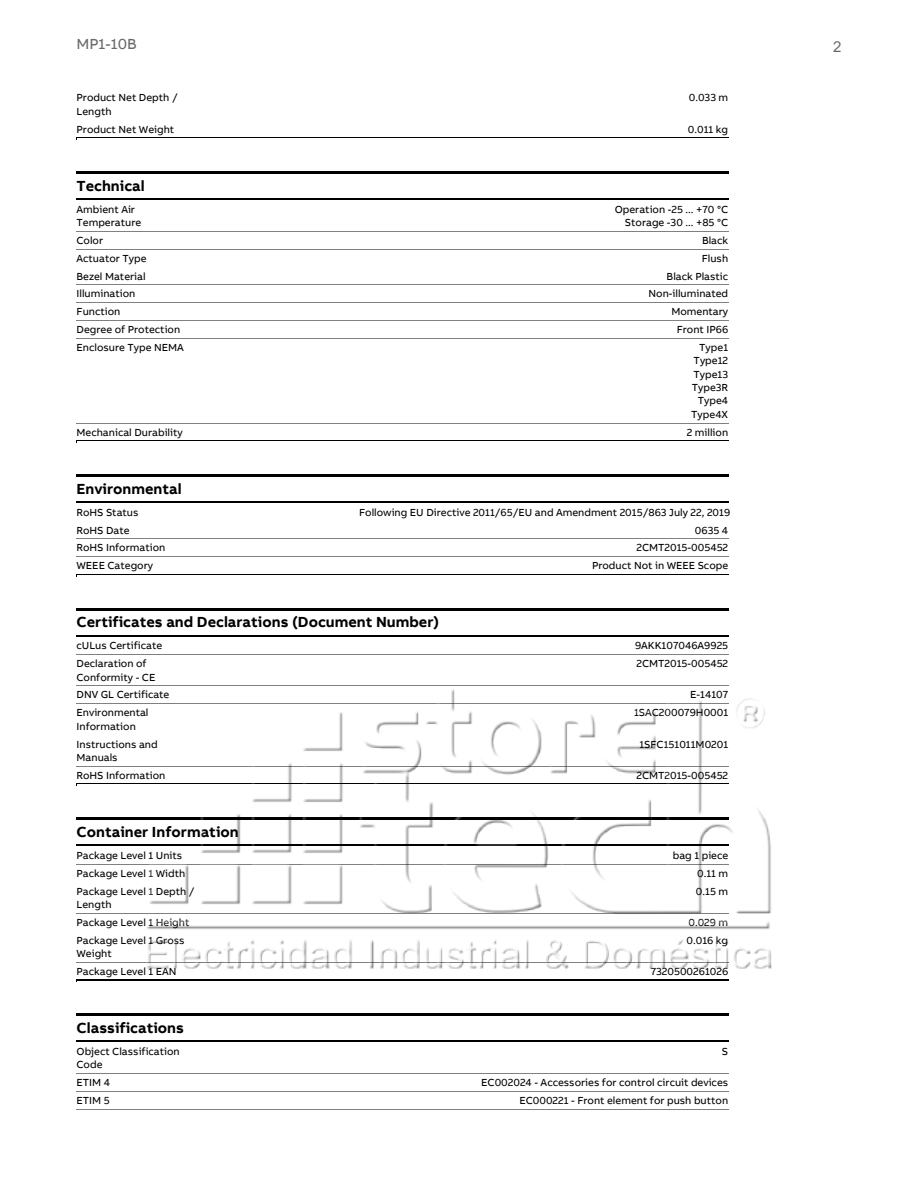
<style>
.page{position:relative;width:918px;height:1188px;background:#fff}
.page>*{position:absolute;margin:0;border:0;box-sizing:border-box;transform-origin:0 0}
.t1{font:700 15px "AB Bvoice";color:#000}
.t2{font:15px "AB Bvoice";color:#696969}
.t3{font:15px "Arial";color:#696969}
.t4{font:10.5px/17.9px "AB Bvoice";color:#000}
</style>
<div class="page">
<hr style="left:77px;top:120px;width:652px;height:1px;background:#808080">
<hr style="left:77px;top:137px;width:652px;height:3px;background:#000">
<div style="left:77px;top:138px;width:764px;height:303px;background:#fff"></div>
<hr style="left:77px;top:171px;width:652px;height:3px;background:#000">
<hr style="left:77px;top:198px;width:652px;height:2px;background:#000">
<hr style="left:77px;top:231px;width:652px;height:1px;background:#808080">
<hr style="left:77px;top:249px;width:652px;height:1px;background:#808080">
<hr style="left:77px;top:267px;width:652px;height:1px;background:#808080">
<hr style="left:77px;top:338px;width:652px;height:2px;background:#808080">
<div style="left:77px;top:339px;width:652px;height:85px;background:#fff"></div>
<hr style="left:77px;top:423px;width:652px;height:1px;background:#808080">
<hr style="left:77px;top:440px;width:652px;height:3px;background:#000">
<div style="left:77px;top:441px;width:764px;height:134px;background:#fff"></div>
<hr style="left:77px;top:474px;width:652px;height:3px;background:#000">
<hr style="left:77px;top:501px;width:652px;height:2px;background:#000">
<hr style="left:77px;top:521px;width:652px;height:1px;background:#808080">
<hr style="left:77px;top:574px;width:652px;height:3px;background:#000">
<div style="left:77px;top:575px;width:764px;height:210px;background:#fff"></div>
<hr style="left:77px;top:608px;width:652px;height:3px;background:#000">
<hr style="left:77px;top:635px;width:652px;height:1px;background:#000">
<hr style="left:77px;top:735px;width:652px;height:1px;background:#808080">
<hr style="left:77px;top:766px;width:652px;height:1px;background:#808080">
<hr style="left:77px;top:783px;width:652px;height:3px;background:#000">
<div style="left:77px;top:785px;width:764px;height:196px;background:#fff"></div>
<hr style="left:77px;top:817px;width:652px;height:3px;background:#000">
<hr style="left:77px;top:844px;width:652px;height:2px;background:#000">
<hr style="left:77px;top:864px;width:652px;height:1px;background:#808080">
<hr style="left:77px;top:882px;width:652px;height:1px;background:#808080">
<hr style="left:77px;top:913px;width:652px;height:1px;background:#808080">
<hr style="left:77px;top:931px;width:652px;height:1px;background:#808080">
<hr style="left:77px;top:962px;width:652px;height:1px;background:#808080">
<hr style="left:77px;top:979px;width:652px;height:3px;background:#000">
<div style="left:77px;top:981px;width:764px;height:130px;background:#fff"></div>
<hr style="left:77px;top:1013px;width:652px;height:3px;background:#000">
<hr style="left:77px;top:1040px;width:652px;height:2px;background:#000">
<hr style="left:77px;top:1091px;width:652px;height:2px;background:#808080">
<div style="left:77px;top:1092px;width:652px;height:18px;background:#fff"></div>
<hr style="left:77px;top:1109px;width:652px;height:1px;background:#808080">
<img style="left:112px;top:521px;width:660px;height:553px">
<h1 class="t2" style="left:77px;top:35px;width:62px">MP1-10B</h1>
<h1 class="t3" style="left:833px;top:36px;width:10px">2</h1>
<p class="t4" style="left:77px;top:89px;width:103px">Product Net Depth /</p>
<p class="t4" style="left:689px;top:89px;width:41px">0.033 m</p>
<p class="t4" style="left:77px;top:102px;width:99px">Length<br>Product Net Weight</p>
<p class="t4" style="left:688px;top:120px;width:42px">0.011 kg</p>
<h1 class="t1" style="left:77px;top:176px;width:70px">Technical</h1>
<p class="t4" style="left:77px;top:202px;width:66px;line-height:13.4px">Ambient Air<br>Temperature</p>
<p class="t4" style="left:77px;top:231px;width:28px">Color</p>
<p class="t4" style="left:702px;top:231px;width:28px">Black</p>
<p class="t4" style="left:77px;top:249px;width:72px">Actuator Type</p>
<p class="t4" style="left:702px;top:249px;width:28px">Flush</p>
<p class="t4" style="left:77px;top:267px;width:71px">Bezel Material</p>
<p class="t4" style="left:667px;top:267px;width:63px">Black Plastic</p>
<p class="t4" style="left:77px;top:285px;width:60px">Illumination</p>
<p class="t4" style="left:649px;top:285px;width:81px">Non-illuminated</p>
<p class="t4" style="left:77px;top:303px;width:45px">Function</p>
<p class="t4" style="left:671px;top:303px;width:58px">Momentary</p>
<p class="t4" style="left:77px;top:321px;width:105px">Degree of Protection</p>
<p class="t4" style="left:677px;top:321px;width:53px;text-align:right">Front IP66<br>Type1</p>
<p class="t4" style="left:691px;top:354px;width:38px;line-height:13.4px;text-align:right">Type12<br>Type13<br>Type3R<br>Type4<br>Type4X</p>
<p class="t4" style="left:615px;top:202px;width:115px;line-height:13.4px;text-align:right">Operation -25 ... +70 °C<br>Storage -30 ... +85 °C</p>
<p class="t4" style="left:77px;top:339px;width:109px">Enclosure Type NEMA</p>
<p class="t4" style="left:77px;top:423px;width:108px">Mechanical Durability</p>
<p class="t4" style="left:687px;top:423px;width:43px">2 million</p>
<h1 class="t1" style="left:77px;top:479px;width:107px">Environmental</h1>
<p class="t4" style="left:77px;top:503px;width:64px">RoHS Status</p>
<p class="t4" style="left:359px;top:503px;width:373px">Following EU Directive 2011/65/EU and Amendment 2015/863 July 22, 2019</p>
<p class="t4" style="left:77px;top:521px;width:55px">RoHS Date</p>
<p class="t4" style="left:695px;top:521px;width:35px">0635 4</p>
<p class="t4" style="left:77px;top:539px;width:90px">RoHS Information</p>
<p class="t4" style="left:636px;top:539px;width:93px">2CMT2015-005452</p>
<p class="t4" style="left:77px;top:557px;width:78px">WEEE Category</p>
<p class="t4" style="left:592px;top:557px;width:138px">Product Not in WEEE Scope</p>
<h1 class="t1" style="left:77px;top:613px;width:364px">Certificates and Declarations (Document Number)</h1>
<p class="t4" style="left:77px;top:637px;width:87px">cULus Certificate</p>
<p class="t4" style="left:635px;top:637px;width:95px">9AKK107046A9925</p>
<p class="t4" style="left:77px;top:655px;width:72px">Declaration of</p>
<p class="t4" style="left:636px;top:655px;width:93px">2CMT2015-005452</p>
<p class="t4" style="left:77px;top:668px;width:94px">Conformity - CE<br>DNV GL Certificate</p>
<p class="t4" style="left:690px;top:686px;width:40px">E-14107</p>
<p class="t4" style="left:77px;top:704px;width:74px">Environmental</p>
<p class="t4" style="left:634px;top:704px;width:96px">1SAC200079H0001</p>
<p class="t4" style="left:77px;top:717px;width:83px">Information<br>Instructions and</p>
<p class="t4" style="left:639px;top:735px;width:90px">1SFC151011M0201</p>
<p class="t4" style="left:77px;top:749px;width:90px">Manuals<br>RoHS Information</p>
<p class="t4" style="left:636px;top:766px;width:93px">2CMT2015-005452</p>
<h1 class="t1" style="left:77px;top:822px;width:164px">Container Information</h1>
<p class="t4" style="left:77px;top:846px;width:107px">Package Level 1 Units</p>
<p class="t4" style="left:673px;top:846px;width:57px">bag 1 piece</p>
<p class="t4" style="left:77px;top:864px;width:110px">Package Level 1 Width</p>
<p class="t4" style="left:697px;top:864px;width:33px">0.11 m</p>
<p class="t4" style="left:77px;top:882px;width:120px">Package Level 1 Depth /</p>
<p class="t4" style="left:696px;top:882px;width:34px">0.15 m</p>
<p class="t4" style="left:77px;top:896px;width:114px">Length<br>Package Level 1 Height</p>
<p class="t4" style="left:688px;top:913px;width:41px">0.029 m</p>
<p class="t4" style="left:77px;top:931px;width:110px">Package Level 1 Gross</p>
<p class="t4" style="left:687px;top:931px;width:43px">0.016 kg</p>
<p class="t4" style="left:77px;top:945px;width:102px">Weight<br>Package Level 1 EAN</p>
<p class="t4" style="left:651px;top:962px;width:79px">7320500261026</p>
<h1 class="t1" style="left:77px;top:1018px;width:109px">Classifications</h1>
<p class="t4" style="left:77px;top:1043px;width:105px">Object Classification</p>
<p class="t4" style="left:722px;top:1043px;width:8px">S</p>
<p class="t4" style="left:77px;top:1056px;width:35px">Code<br>ETIM 4</p>
<p class="t4" style="left:481px;top:1074px;width:249px">EC002024 - Accessories for control circuit devices</p>
<p class="t4" style="left:77px;top:1092px;width:35px">ETIM 5</p>
<p class="t4" style="left:519px;top:1092px;width:210px">EC000221 - Front element for push button</p>
</div>
